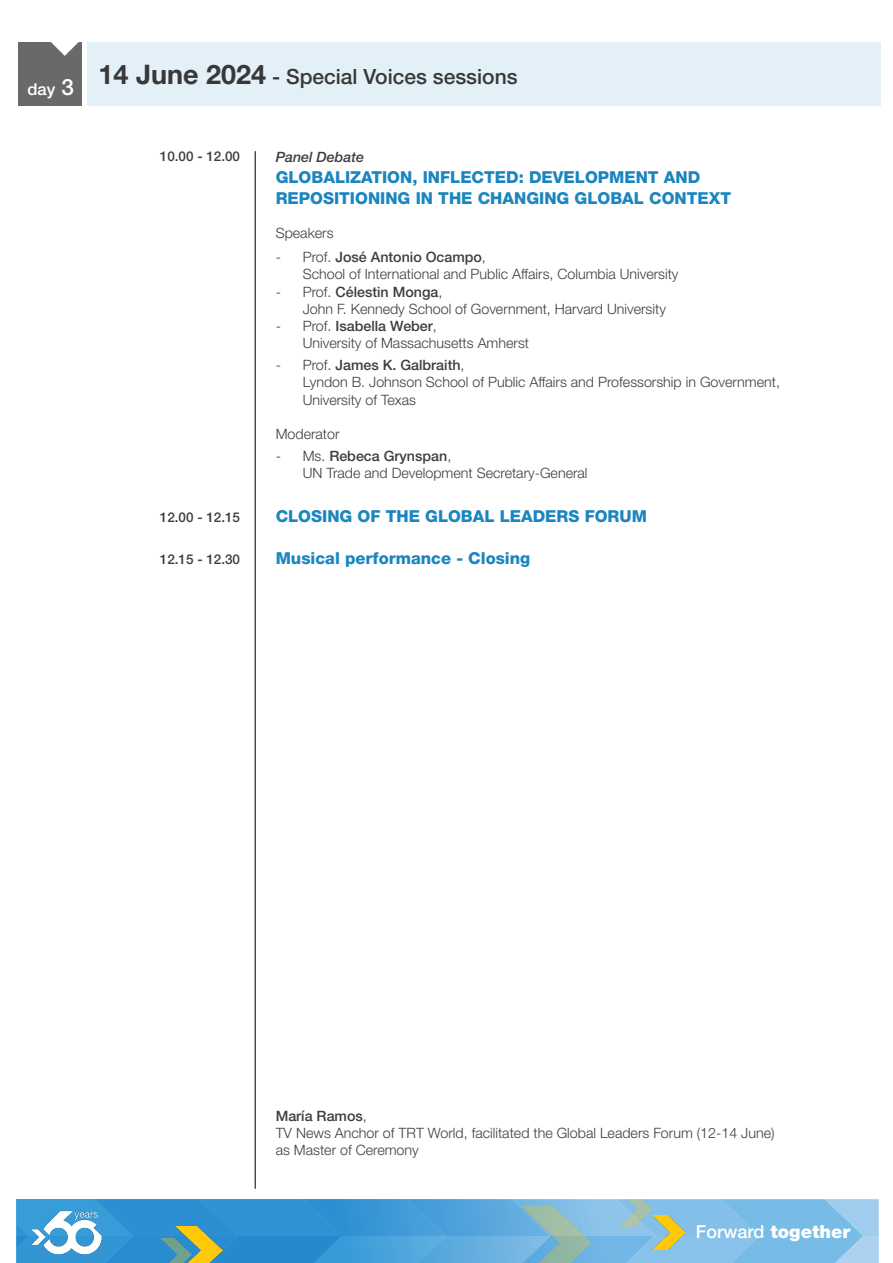
<style>
.page{position:relative;width:893px;height:1263px;background:#fff}
.page>*{position:absolute;margin:0;border:0;box-sizing:border-box;transform-origin:0 0}
.t1{font:500 21px "Helvetica Neue LT Std";color:#383839}
.t2{font:900 18px "Helvetica Neue LT Std";color:#fff}
.t3{font:800 16.5px/21px "Helvetica Neue LT Std";color:#1a85bf}
.t4{font:500 16.5px "Helvetica Neue LT Std";color:#fff}
.t5{font:300 14.25px/17.1px "Helvetica Neue LT Std";color:#3e3e3f}
.t6{font:italic 500 14.25px "Helvetica Neue LT Std";color:#3e3e3f}
.t7{font:500 13.5px "Helvetica Neue LT Std";color:#3e3e3f}
.s1{font-size:22.5px}
.s2{font-weight:700;font-size:27px}
.s3{font-weight:500}
</style>
<div class="page">
<hr style="left:255px;top:151px;width:1px;height:1037px;background:#4b4c4d">
<svg style="left:16px;top:1199px;width:862px;height:64px;background:#57a7dc"></svg>
<img style="left:31px;top:1209px;width:71px;height:45px">
<img style="left:176px;top:1226px;width:46px;height:37px">
<img style="left:652px;top:1216px;width:33px;height:33px">
<img style="left:620px;top:1199px;width:32px;height:27px">
<img style="left:522px;top:1207px;width:70px;height:56px">
<img style="left:160px;top:1238px;width:31px;height:25px">
<div style="left:18px;top:42px;width:64px;height:64px;background:#69696c"></div>
<div style="left:87px;top:42px;width:794px;height:64px;background:#e3f0f7"></div>
<svg style="left:51px;top:42px;width:28px;height:14px"></svg>
<p class="t4" style="left:27px;top:79px;width:48px">day <span class="s1">3</span></p>
<p class="t1" style="left:99px;top:64px;width:421px"><span class="s2">14 June 2024</span> - Special Voices sessions</p>
<p class="t7" style="left:160px;top:148px;width:82px">10.00 - 12.00</p>
<p class="t7" style="left:160px;top:509px;width:82px">12.00 - 12.15</p>
<p class="t7" style="left:160px;top:551px;width:82px">12.15 - 12.30</p>
<p class="t6" style="left:276px;top:148px;width:90px">Panel Debate</p>
<p class="t3" style="left:276px;top:166px;width:457px">GLOBALIZATION, INFLECTED: DEVELOPMENT AND<br>REPOSITIONING IN THE CHANGING GLOBAL CONTEXT</p>
<p class="t5" style="left:276px;top:224px;width:59px">Speakers</p>
<p class="t5" style="left:303px;top:248px;width:377px;text-indent:-27px">- Prof. <span class="s3">José Antonio Ocampo</span>,<br>School of International and Public Affairs, Columbia University</p>
<p class="t5" style="left:303px;top:283px;width:365px;text-indent:-27px">- Prof. <span class="s3">Célestin Monga</span>,<br>John F. Kennedy School of Government, Harvard University</p>
<p class="t5" style="left:303px;top:317px;width:228px;text-indent:-27px">- Prof. <span class="s3">Isabella Weber</span>,<br>University of Massachusetts Amherst</p>
<p class="t5" style="left:303px;top:356px;width:479px;text-indent:-27px">- Prof. <span class="s3">James K. Galbraith</span>,<br>Lyndon B. Johnson School of Public Affairs and Professorship in Government,<br>University of Texas</p>
<p class="t5" style="left:276px;top:425px;width:65px">Moderator</p>
<p class="t5" style="left:303px;top:447px;width:286px;text-indent:-27px">- Ms. <span class="s3">Rebeca Grynspan</span>,<br>UN Trade and Development Secretary-General</p>
<p class="t3" style="left:276px;top:505px;width:373px">CLOSING OF THE GLOBAL LEADERS FORUM</p>
<p class="t3" style="left:276px;top:547px;width:256px">Musical performance - Closing</p>
<p class="t5" style="left:276px;top:1107px;width:500px"><span class="s3">María Ramos</span>,<br>TV News Anchor of TRT World, facilitated the Global Leaders Forum (12-14 June) as Master of Ceremony</p>
<p class="t2" style="left:696px;top:1220px;width:156px"><span class="s3">Forward</span> together</p>
</div>
